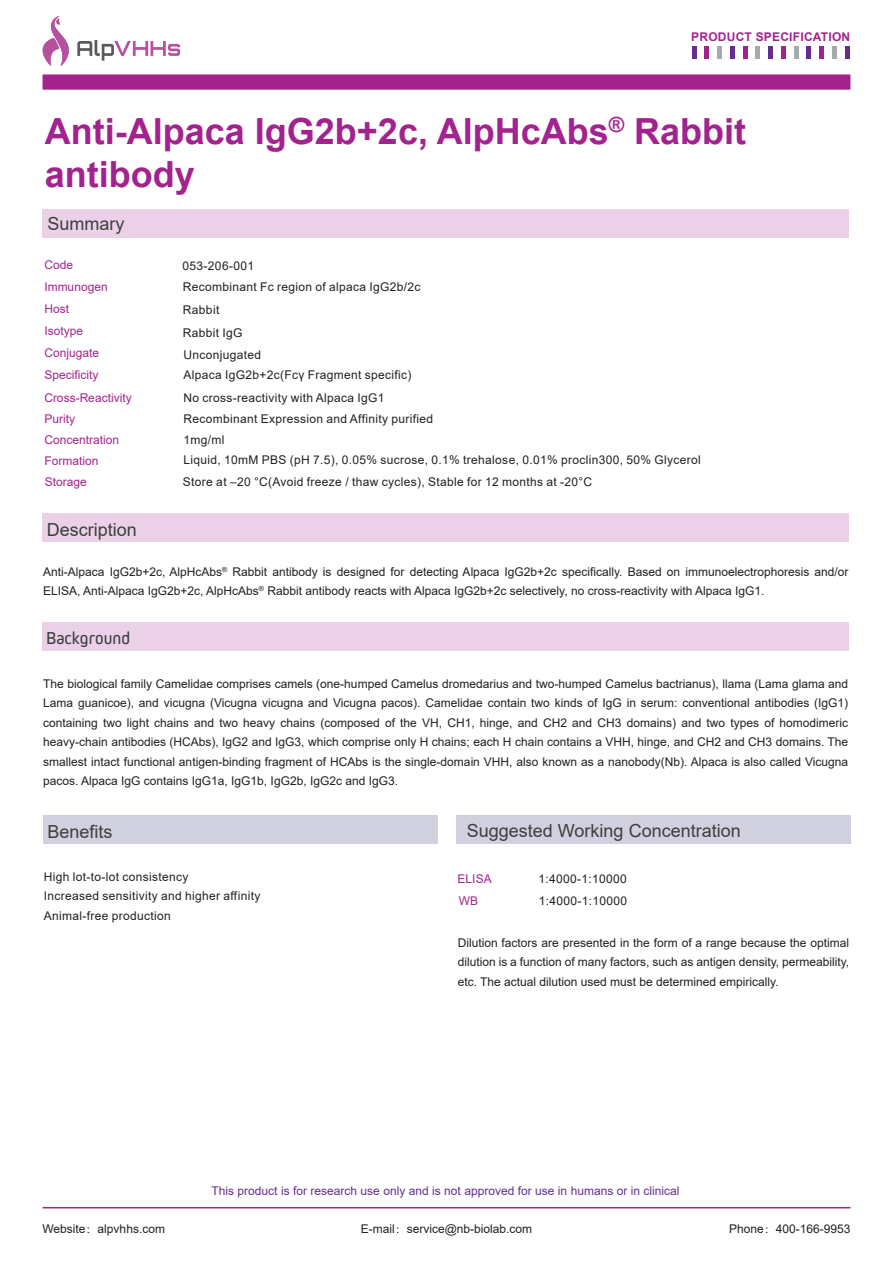
<style>
.page{position:relative;width:893px;height:1263px;background:#fff}
.page>*{position:absolute;margin:0;border:0;box-sizing:border-box;transform-origin:0 0}
.t1{font:700 36px/43.2px "Arial";color:#a2238e}
.t2{font:18px "Arial";color:#3e3e3f}
.t3{font:18px "Kiro";color:#3e3e3f}
.t4{font:12px/19.5px "Arial";color:#231f20;text-align:justify}
.t5{font:12px/19.5px "Arial";letter-spacing:.03em;color:#231f20}
.t6{font:12px/22.8px "Arial";color:#a2238e}
.t7{font:12px "Arial";color:#652d91}
.t8{font:700 12px "Arial";letter-spacing:.02em;color:#a2238e}
.s1{font-family:"Adobe Song Std";font-weight:300}
</style>
<div class="page">
<hr style="left:43px;top:1207px;width:807px;height:1px;background:#a2238e">
<div style="left:43px;top:74px;width:807px;height:16px;background:#a2238e"></div>
<hr style="left:730px;top:46px;width:4px;height:13px;background:#652d91">
<hr style="left:743px;top:46px;width:4px;height:13px;background:#a2238e">
<hr style="left:756px;top:46px;width:4px;height:13px;background:#a8a9ad">
<hr style="left:692px;top:46px;width:4px;height:13px;background:#652d91">
<hr style="left:705px;top:46px;width:4px;height:13px;background:#a2238e">
<div style="left:717px;top:46px;width:5px;height:13px;background:#a8a9ad"></div>
<div style="left:768px;top:46px;width:5px;height:13px;background:#652d91"></div>
<hr style="left:781px;top:46px;width:4px;height:13px;background:#a2238e">
<hr style="left:794px;top:46px;width:4px;height:13px;background:#a8a9ad">
<hr style="left:807px;top:46px;width:4px;height:13px;background:#652d91">
<div style="left:819px;top:46px;width:5px;height:13px;background:#a2238e"></div>
<hr style="left:832px;top:46px;width:4px;height:13px;background:#a8a9ad">
<hr style="left:845px;top:46px;width:4px;height:13px;background:#652d91">
<svg style="left:77px;top:40px;width:103px;height:21px"></svg>
<svg style="left:42px;top:16px;width:27px;height:50px"></svg>
<div style="left:43px;top:209px;width:806px;height:28px;background:#ebd1e7"></div>
<div style="left:43px;top:514px;width:806px;height:28px;background:#ebd1e7"></div>
<div style="left:42px;top:622px;width:806px;height:29px;background:#ebd1e7"></div>
<div style="left:43px;top:815px;width:394px;height:28px;background:#d1d0de"></div>
<div style="left:456px;top:815px;width:394px;height:28px;background:#d1d0de"></div>
<p class="t8" style="left:691px;top:28px;width:161px">PRODUCT SPECIFICATION</p>
<h1 class="t1" style="left:45px;top:110px;width:703px">Anti-Alpaca IgG2b+2c, AlpHcAbs<sup>®</sup> Rabbit antibody</h1>
<h2 class="t2" style="left:47px;top:211px;width:79px">Summary</h2>
<p class="t6" style="left:44px;top:254px;width:30px">Code</p>
<p class="t5" style="left:183px;top:256px;width:73px">053-206-001</p>
<p class="t6" style="left:44px;top:275px;width:65px">Immunogen</p>
<p class="t5" style="left:183px;top:277px;width:239px">Recombinant Fc region of alpaca IgG2b/2c</p>
<p class="t6" style="left:44px;top:298px;width:26px">Host</p>
<p class="t4" style="left:183px;top:300px;width:38px">Rabbit</p>
<p class="t6" style="left:44px;top:319px;width:40px">Isotype</p>
<p class="t5" style="left:183px;top:323px;width:61px">Rabbit IgG</p>
<p class="t6" style="left:44px;top:341px;width:56px">Conjugate</p>
<p class="t5" style="left:183px;top:345px;width:79px">Unconjugated</p>
<p class="t6" style="left:44px;top:363px;width:56px">Specificity</p>
<p class="t5" style="left:183px;top:365px;width:230px">Alpaca IgG2b+2c(Fcγ Fragment specific)</p>
<p class="t6" style="left:44px;top:386px;width:89px">Cross-Reactivity</p>
<p class="t5" style="left:183px;top:388px;width:203px">No cross-reactivity with Alpaca IgG1</p>
<p class="t6" style="left:44px;top:407px;width:32px">Purity</p>
<p class="t5" style="left:183px;top:409px;width:251px">Recombinant Expression and Affinity purified</p>
<p class="t6" style="left:44px;top:428px;width:76px">Concentration</p>
<p class="t4" style="left:183px;top:430px;width:43px">1mg/ml</p>
<p class="t6" style="left:44px;top:449px;width:56px">Formation</p>
<p class="t5" style="left:183px;top:450px;width:519px">Liquid, 10mM PBS (pH 7.5), 0.05% sucrose, 0.1% trehalose, 0.01% proclin300, 50% Glycerol</p>
<p class="t6" style="left:45px;top:470px;width:44px">Storage</p>
<p class="t5" style="left:183px;top:472px;width:411px">Store at –20 °C(Avoid freeze / thaw cycles), Stable for 12 months at -20°C</p>
<h2 class="t2" style="left:47px;top:517px;width:92px">Description</h2>
<p class="t4" style="left:43px;top:562px;width:807px">Anti-Alpaca IgG2b+2c, AlpHcAbs<sup>®</sup> Rabbit antibody is designed for detecting Alpaca IgG2b+2c specifically. Based on immunoelectrophoresis and/or<br>ELISA, Anti-Alpaca IgG2b+2c, AlpHcAbs<sup>®</sup> Rabbit antibody reacts with Alpaca IgG2b+2c selectively, no cross-reactivity with Alpaca IgG1.</p>
<h2 class="t3" style="left:46px;top:627px;width:85px">Background</h2>
<p class="t4" style="left:43px;top:674px;width:807px">The biological family Camelidae comprises camels (one-humped Camelus dromedarius and two-humped Camelus bactrianus), llama (Lama glama and Lama guanicoe), and vicugna (Vicugna vicugna and Vicugna pacos). Camelidae contain two kinds of IgG in serum: conventional antibodies (IgG1) containing two light chains and two heavy chains (composed of the VH, CH1, hinge, and CH2 and CH3 domains) and two types of homodimeric heavy-chain antibodies (HCAbs), IgG2 and IgG3, which comprise only H chains; each H chain contains a VHH, hinge, and CH2 and CH3 domains. The smallest intact functional antigen-binding fragment of HCAbs is the single-domain VHH, also known as a nanobody(Nb). Alpaca is also called Vicugna pacos. Alpaca IgG contains IgG1a, IgG1b, IgG2b, IgG2c and IgG3.</p>
<h2 class="t2" style="left:47px;top:819px;width:67px">Benefits</h2>
<h2 class="t2" style="left:467px;top:819px;width:275px">Suggested Working Concentration</h2>
<p class="t5" style="left:44px;top:867px;width:218px">High lot-to-lot consistency<br>Increased sensitivity and higher affinity<br>Animal-free production</p>
<p class="t6" style="left:458px;top:867px;width:36px">ELISA<br>WB</p>
<p class="t5" style="left:539px;top:867px;width:90px;line-height:22.8px">1:4000-1:10000<br>1:4000-1:10000</p>
<p class="t4" style="left:458px;top:932px;width:393px">Dilution factors are presented in the form of a range because the optimal dilution is a function of many factors, such as antigen density, permeability, etc. The actual dilution used must be determined empirically.</p>
<p class="t7" style="left:211px;top:1183px;width:470px">This product is for research use only and is not approved for use in humans or in clinical</p>
<p class="t4" style="left:43px;top:1219px;width:124px">Website<span class="s1">：</span>alpvhhs.com</p>
<p class="t4" style="left:361px;top:1219px;width:173px">E-mail<span class="s1">：</span>service@nb-biolab.com</p>
<p class="t4" style="left:729px;top:1219px;width:123px">Phone<span class="s1">：</span>400-166-9953</p>
</div>
